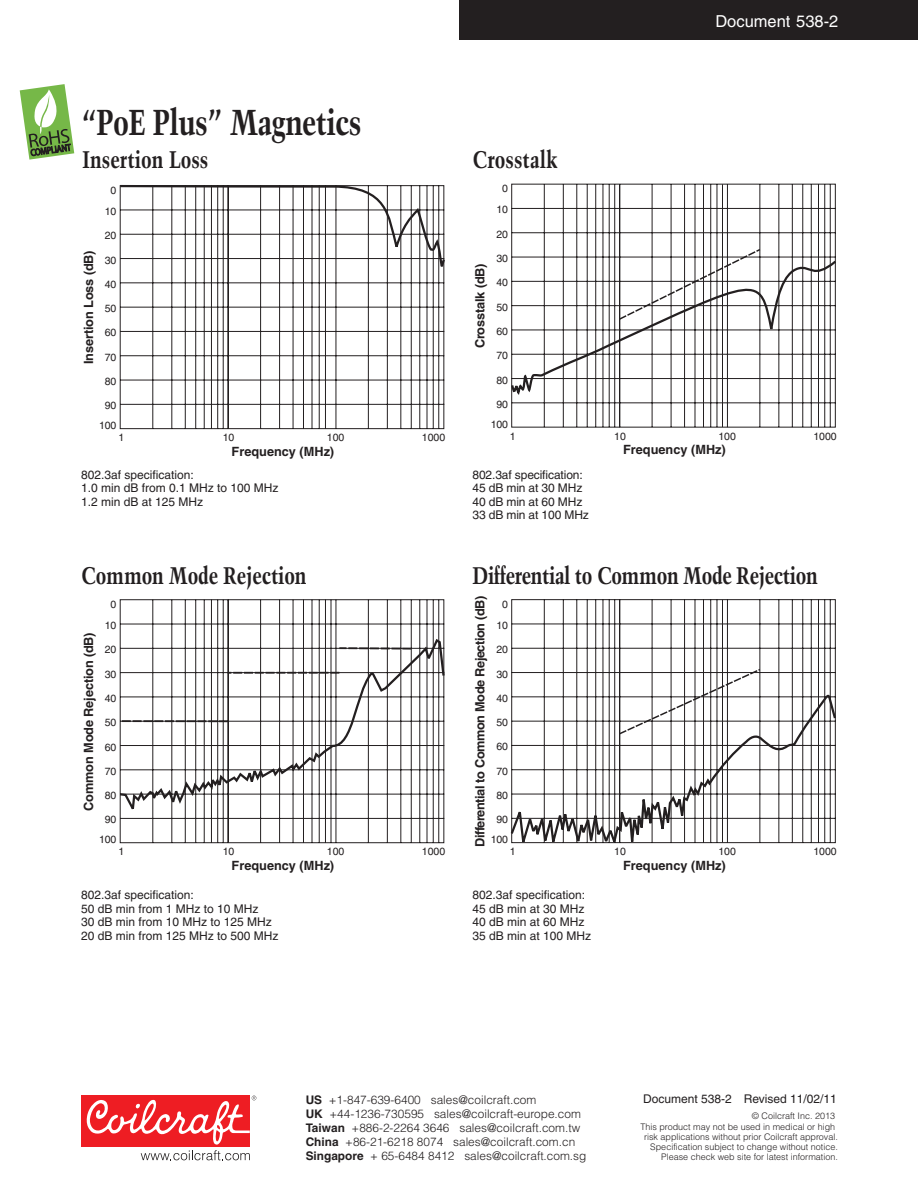
<style>
.page{position:relative;width:918px;height:1188px;background:#fff}
.page>*{position:absolute;margin:0;border:0;box-sizing:border-box;transform-origin:0 0}
.Subhead_-_24_Point_T{font:700 condensed 36px "Trump Mediaeval";letter-spacing:-.02em;color:#231f20}
.Subhead_-_16_Point_T{font:700 condensed 24px "Trump Mediaeval";letter-spacing:-.01em;color:#231f20}
.Document_number{font:16.5px "Helvetica";color:#fff}
.t1{font:700 12.75px "Helvetica";letter-spacing:-.015em;color:#231f20}
.t2{font:700 12.75px "Helvetica";letter-spacing:-.04em;color:#231f20}
.Weight{font:12px/13.5px "Helvetica";color:#231f20}
.Body_copy{font:12px/13.5px "Helvetica";letter-spacing:-.01em;color:#231f20}
.t3{font:300 11.85px "Helvetica";color:#231f20}
.t4{font:700 11.85px/14.1px "Helvetica";color:#231f20}
.t5{font:10.5px "Helvetica";letter-spacing:-.015em;color:#231f20}
.t6{font:300 9px/9.9px "Helvetica";color:#231f20;text-align:right}
</style>
<div class="page">
<div style="left:459px;top:0;width:459px;height:40px;background:#231f20"></div>
<div style="left:81px;top:1096px;width:169px;height:51px;background:#ee1d23"></div>
<svg style="left:86px;top:1096px;width:170px;height:64px"></svg>
<svg style="left:20px;top:84px;width:54px;height:76px"></svg>
<svg style="left:119px;top:599px;width:326px;height:244px"></svg>
<svg style="left:119px;top:637px;width:326px;height:179px"></svg>
<svg style="left:511px;top:599px;width:325px;height:96px"></svg>
<svg style="left:617px;top:668px;width:145px;height:27px"></svg>
<hr style="left:722px;top:600px;width:1px;height:243px;background:#231f20">
<svg style="left:510px;top:695px;width:326px;height:149px"></svg>
<svg style="left:511px;top:184px;width:325px;height:244px"></svg>
<svg style="left:617px;top:248px;width:145px;height:10px"></svg>
<hr style="left:722px;top:184px;width:1px;height:243px;background:#231f20">
<svg style="left:511px;top:258px;width:325px;height:136px"></svg>
<svg style="left:119px;top:269px;width:326px;height:160px"></svg>
<svg style="left:119px;top:184px;width:326px;height:85px"></svg>
<p class="Document_number" style="left:715px;top:11px;width:124px">Document 538-2</p>
<p class="Subhead_-_24_Point_T" style="left:81px;top:100px;width:282px">“PoE Plus” Magnetics</p>
<p class="Subhead_-_16_Point_T" style="left:83px;top:144px;width:127px">Insertion Loss</p>
<p class="Subhead_-_16_Point_T" style="left:472px;top:144px;width:87px">Crosstalk</p>
<p class="t5" style="left:111px;top:184px;width:7px">0</p>
<p class="t5" style="left:502px;top:182px;width:7px">0</p>
<p class="t5" style="left:105px;top:205px;width:13px">10</p>
<p class="t5" style="left:496px;top:204px;width:13px">10</p>
<p class="t5" style="left:105px;top:229px;width:13px">20</p>
<p class="t5" style="left:496px;top:228px;width:13px">20</p>
<p class="t1" style="left:81px;top:364px;width:115px;rotate:-90deg">Insertion Loss (dB)</p>
<p class="t5" style="left:105px;top:254px;width:13px">30</p>
<p class="t5" style="left:105px;top:278px;width:13px">40</p>
<p class="t5" style="left:105px;top:302px;width:13px">50</p>
<p class="t5" style="left:105px;top:327px;width:13px">60</p>
<p class="t5" style="left:105px;top:351px;width:13px">70</p>
<p class="t1" style="left:472px;top:348px;width:86px;rotate:-90deg">Crosstalk (dB)</p>
<p class="t5" style="left:496px;top:252px;width:13px">30</p>
<p class="t5" style="left:496px;top:277px;width:13px">40</p>
<p class="t5" style="left:496px;top:301px;width:13px">50</p>
<p class="t5" style="left:496px;top:325px;width:13px">60</p>
<p class="t5" style="left:496px;top:349px;width:13px">70</p>
<p class="t5" style="left:105px;top:375px;width:13px">80</p>
<p class="t5" style="left:496px;top:374px;width:13px">80</p>
<p class="t5" style="left:105px;top:400px;width:13px">90</p>
<p class="t5" style="left:496px;top:398px;width:13px">90</p>
<p class="t5" style="left:99px;top:420px;width:19px">100</p>
<p class="t5" style="left:491px;top:418px;width:19px">100</p>
<p class="t5" style="left:118px;top:431px;width:7px">1</p>
<p class="t5" style="left:223px;top:431px;width:13px">10</p>
<p class="t5" style="left:327px;top:431px;width:19px">100</p>
<p class="t5" style="left:422px;top:431px;width:25px">1000</p>
<p class="t5" style="left:510px;top:430px;width:7px">1</p>
<p class="t5" style="left:614px;top:430px;width:13px">10</p>
<p class="t5" style="left:718px;top:430px;width:19px">100</p>
<p class="t5" style="left:813px;top:430px;width:25px">1000</p>
<p class="t1" style="left:232px;top:443px;width:104px">Frequency (MHz)</p>
<p class="t1" style="left:623px;top:442px;width:104px">Frequency (MHz)</p>
<p class="Weight" style="left:81px;top:468px;width:199px">802.3af specification:<br>1.0 min dB from 0.1 MHz to 100 MHz<br>1.2 min dB at 125 MHz</p>
<p class="Body_copy" style="left:472px;top:468px;width:118px">802.3af specification:<br>45 dB min at 30 MHz<br>40 dB min at 60 MHz<br>33 dB min at 100 MHz</p>
<p class="Subhead_-_16_Point_T" style="left:81px;top:560px;width:227px">Common Mode Rejection</p>
<p class="Subhead_-_16_Point_T" style="left:473px;top:560px;width:347px">Differential to Common Mode Rejection</p>
<p class="t5" style="left:111px;top:598px;width:7px">0</p>
<p class="t1" style="left:81px;top:811px;width:180px;rotate:-90deg">Common Mode Rejection (dB)</p>
<p class="t5" style="left:105px;top:619px;width:13px">10</p>
<p class="t5" style="left:105px;top:643px;width:13px">20</p>
<p class="t5" style="left:105px;top:668px;width:13px">30</p>
<p class="t5" style="left:105px;top:692px;width:13px">40</p>
<p class="t5" style="left:105px;top:716px;width:13px">50</p>
<p class="t5" style="left:105px;top:741px;width:13px">60</p>
<p class="t5" style="left:105px;top:765px;width:13px">70</p>
<p class="t5" style="left:105px;top:789px;width:13px">80</p>
<p class="t5" style="left:105px;top:814px;width:13px">90</p>
<p class="t5" style="left:99px;top:834px;width:19px">100</p>
<p class="t5" style="left:118px;top:845px;width:7px">1</p>
<p class="t5" style="left:223px;top:845px;width:13px">10</p>
<p class="t5" style="left:327px;top:845px;width:19px">100</p>
<p class="t5" style="left:422px;top:845px;width:25px">1000</p>
<p class="t2" style="left:472px;top:847px;width:253px;rotate:-90deg">Differential to Common Mode Rejection (dB)</p>
<p class="t5" style="left:502px;top:598px;width:7px">0</p>
<p class="t5" style="left:496px;top:619px;width:13px">10</p>
<p class="t5" style="left:496px;top:643px;width:13px">20</p>
<p class="t5" style="left:496px;top:668px;width:13px">30</p>
<p class="t5" style="left:496px;top:692px;width:13px">40</p>
<p class="t5" style="left:496px;top:716px;width:13px">50</p>
<p class="t5" style="left:496px;top:741px;width:13px">60</p>
<p class="t5" style="left:496px;top:765px;width:13px">70</p>
<p class="t5" style="left:496px;top:789px;width:13px">80</p>
<p class="t5" style="left:496px;top:814px;width:13px">90</p>
<p class="t5" style="left:491px;top:834px;width:19px">100</p>
<p class="t5" style="left:510px;top:845px;width:7px">1</p>
<p class="t5" style="left:614px;top:845px;width:13px">10</p>
<p class="t5" style="left:718px;top:845px;width:19px">100</p>
<p class="t5" style="left:813px;top:845px;width:25px">1000</p>
<p class="t1" style="left:232px;top:857px;width:104px">Frequency (MHz)</p>
<p class="t1" style="left:623px;top:857px;width:104px">Frequency (MHz)</p>
<p class="Weight" style="left:81px;top:888px;width:199px">802.3af specification:<br>50 dB min from 1 MHz to 10 MHz<br>30 dB min from 10 MHz to 125 MHz<br>20 dB min from 125 MHz to 500 MHz</p>
<p class="Weight" style="left:472px;top:888px;width:120px">802.3af specification:<br>45 dB min at 30 MHz<br>40 dB min at 60 MHz<br>35 dB min at 100 MHz</p>
<p class="t3" style="left:329px;top:1092px;width:209px">+1-847-639-6400 sales@coilcraft.com</p>
<p class="t3" style="left:329px;top:1106px;width:253px">+44-1236-730595 sales@coilcraft-europe.com</p>
<p class="t3" style="left:352px;top:1121px;width:230px">+886-2-2264 3646 sales@coilcraft.com.tw</p>
<p class="t3" style="left:345px;top:1135px;width:232px">+86-21-6218 8074 sales@coilcraft.com.cn</p>
<p class="t3" style="left:370px;top:1149px;width:218px">+ 65-6484 8412 sales@coilcraft.com.sg</p>
<p class="t4" style="left:306px;top:1093px;width:59px">US<br>UK<br>Taiwan<br>China<br>Singapore</p>
<p class="Weight" style="left:643px;top:1092px;width:195px">Document 538-2 Revised 11/02/11</p>
<p class="t6" style="left:640px;top:1110px;width:196px;line-height:11.4px">© Coilcraft Inc. 2013<br>This product may not be used in medical or high</p>
<p class="t6" style="left:644px;top:1132px;width:195px">risk applications without prior Coilcraft approval.<br>Specification subject to change without notice.<br>Please check web site for latest information.</p>
</div>
